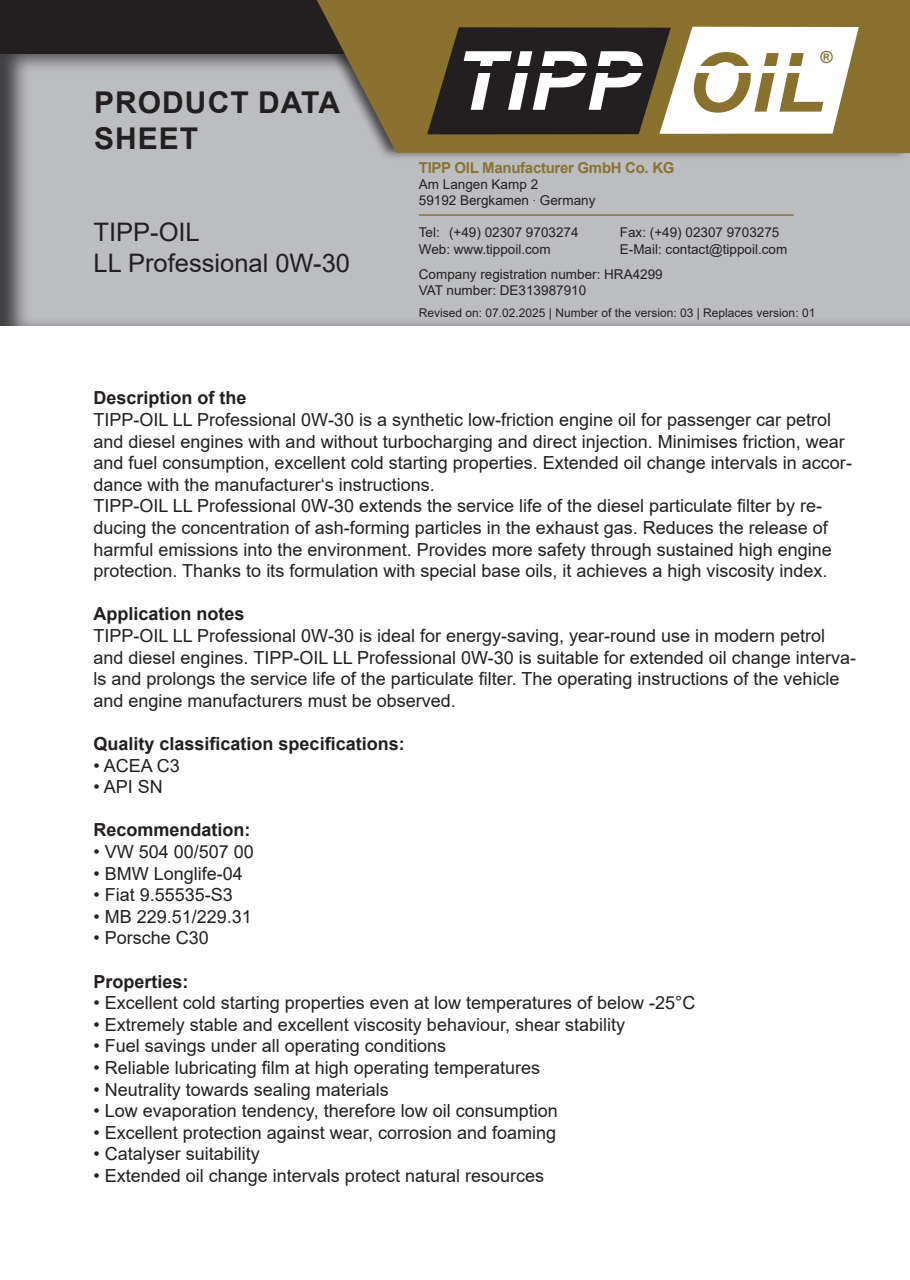
<style>
.page{position:relative;width:910px;height:1280px;background:#fff}
.page>*{position:absolute;margin:0;border:0;box-sizing:border-box;transform-origin:0 0}
.t1{font:italic 700 81.75px "Arial";letter-spacing:.015em;color:#fff}
.t2{font:700 30px/36px "Arial";letter-spacing:.035em;color:#231f20}
.t3{font:25.5px "Arial";color:#231f20}
.t4{font:18px/21.6px "Arial";color:#231f20}
.t5{font:700 18px "Arial";color:#231f20}
.t6{font:700 16.65px "Arial";color:#8a722e}
.t7{font:700 15px "Arial";letter-spacing:-.02em;color:#8a722e}
.t8{font:13.5px/16.2px "Arial";color:#231f20}
.t9{font:12px "Arial";color:#231f20}
.s1{color:#8a722e}
.s2{font-family:"Helvetica Neue LT Std";font-weight:100;font-stretch:condensed}
</style>
<div class="page">
<div style="left:0;top:52px;width:910px;height:276px;background:#231f20;opacity:.75"></div>
<div style="left:0;top:0;width:910px;height:53px;background:#231f20"></div>
<div style="left:300px;top:0;width:610px;height:161px;background:#231f20;opacity:.75"></div>
<svg style="left:317px;top:0;width:593px;height:153px;fill:#8a722e"></svg>
<svg style="left:427px;top:27px;width:432px;height:107px"></svg>
<div style="left:454px;top:51px;width:183px;height:77px;background:#231f20"></div>
<div style="left:477px;top:66px;width:171px;height:7px;background:#231f20"></div>
<div style="left:694px;top:66px;width:109px;height:6px;background:#fff"></div>
<hr style="left:419px;top:214px;width:375px;height:2px;background:#8a722e">
<h2 class="t2" style="left:94px;top:85px;width:248px">PRODUCT DATA<br>SHEET</h2>
<p class="t3" style="left:94px;top:215px;width:108px">TIPP-OIL</p>
<p class="t3" style="left:94px;top:245px;width:258px">LL Professional 0W-30</p>
<h1 class="t1" style="left:454px;top:27px;width:373px">TIPP <span class="s1">OIL</span></h1>
<p class="t6" style="left:820px;top:47px;width:14px">®</p>
<p class="t7" style="left:419px;top:157px;width:257px">TIPP OIL Manufacturer GmbH Co. KG</p>
<p class="t8" style="left:419px;top:176px;width:178px">Am Langen Kamp 2<br>59192 Bergkamen <span class="s2">·</span> Germany</p>
<p class="t8" style="left:419px;top:224px;width:161px">Tel: (+49) 02307 9703274</p>
<p class="t8" style="left:620px;top:224px;width:161px">Fax: (+49) 02307 9703275</p>
<p class="t8" style="left:419px;top:241px;width:133px">Web: www.tippoil.com</p>
<p class="t8" style="left:419px;top:236px;width:370px;line-height:25.2px;text-indent:201px">E-Mail: contact@tippoil.com<br>Company registration number: HRA4299</p>
<p class="t8" style="left:419px;top:282px;width:169px">VAT number: DE313987910</p>
<p class="t9" style="left:419px;top:305px;width:398px">Revised on: 07.02.2025 | Number of the version: 03 | Replaces version: 01</p>
<p class="t5" style="left:94px;top:385px;width:155px">Description of the</p>
<p class="t4" style="left:94px;top:409px;width:760px">TIPP-OIL LL Professional 0W-30 is a synthetic low-friction engine oil for passenger car petrol and diesel engines with and without turbocharging and direct injection. Minimises friction, wear and fuel consumption, excellent cold starting properties. Extended oil change intervals in accor&shy;dance with the manufacturer‘s instructions.</p>
<p class="t4" style="left:94px;top:495px;width:740px">TIPP-OIL LL Professional 0W-30 extends the service life of the diesel particulate filter by re&shy;ducing the concentration of ash-forming particles in the exhaust gas. Reduces the release of harmful emissions into the environment. Provides more safety through sustained high engine protection. Thanks to its formulation with special base oils, it achieves a high viscosity index.</p>
<p class="t5" style="left:94px;top:601px;width:153px">Application notes</p>
<p class="t4" style="left:94px;top:625px;width:764px">TIPP-OIL LL Professional 0W-30 is ideal for energy-saving, year-round use in modern petrol and diesel engines. TIPP-OIL LL Professional 0W-30 is suitable for extended oil change interva&shy;ls and prolongs the service life of the particulate filter. The operating instructions of the vehicle and engine manufacturers must be observed.</p>
<p class="t5" style="left:94px;top:731px;width:313px">Quality classification specifications:</p>
<p class="t4" style="left:94px;top:754px;width:88px">• ACEA C3</p>
<p class="t4" style="left:94px;top:776px;width:71px">• API SN</p>
<p class="t5" style="left:94px;top:817px;width:159px">Recommendation:</p>
<p class="t4" style="left:94px;top:841px;width:162px">• VW 504 00/507 00</p>
<p class="t4" style="left:94px;top:862px;width:151px">• BMW Longlife-04</p>
<p class="t4" style="left:94px;top:884px;width:141px">• Fiat 9.55535-S3</p>
<p class="t4" style="left:94px;top:905px;width:160px">• MB 229.51/229.31</p>
<p class="t4" style="left:94px;top:927px;width:117px">• Porsche C30</p>
<p class="t5" style="left:94px;top:968px;width:97px">Properties:</p>
<p class="t4" style="left:94px;top:992px;width:603px">• Excellent cold starting properties even at low temperatures of below -25°C</p>
<p class="t4" style="left:94px;top:1013px;width:533px">• Extremely stable and excellent viscosity behaviour, shear stability</p>
<p class="t4" style="left:94px;top:1035px;width:354px">• Fuel savings under all operating conditions</p>
<p class="t4" style="left:94px;top:1057px;width:448px">• Reliable lubricating film at high operating temperatures</p>
<p class="t4" style="left:94px;top:1078px;width:297px">• Neutrality towards sealing materials</p>
<p class="t4" style="left:94px;top:1100px;width:466px">• Low evaporation tendency, therefore low oil consumption</p>
<p class="t4" style="left:94px;top:1121px;width:464px">• Excellent protection against wear, corrosion and foaming</p>
<p class="t4" style="left:94px;top:1143px;width:168px">• Catalyser suitability</p>
<p class="t4" style="left:94px;top:1165px;width:452px">• Extended oil change intervals protect natural resources</p>
</div>
